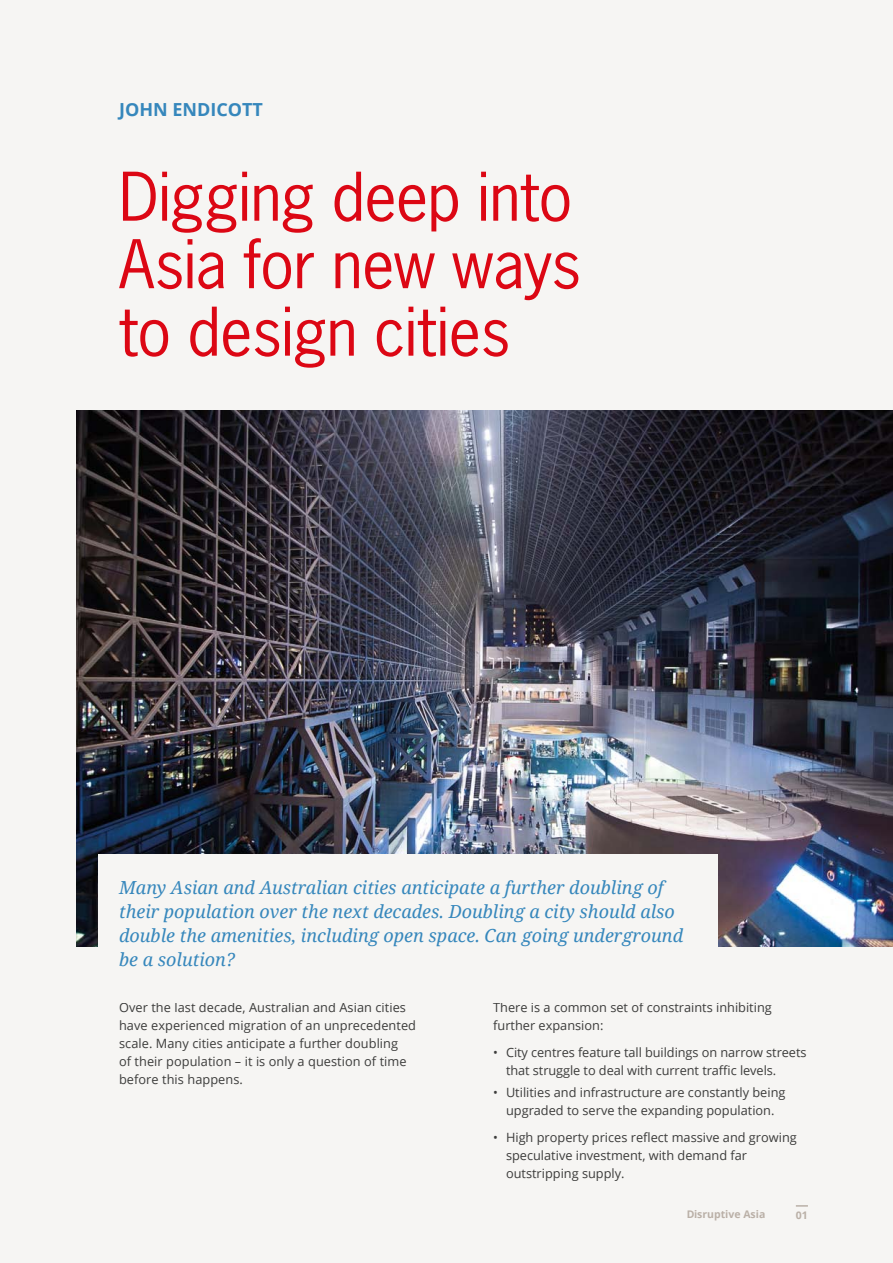
<style>
.page{position:relative;width:893px;height:1263px;background:#f6f5f3}
.page>*{position:absolute;margin:0;border:0;box-sizing:border-box;transform-origin:0 0}
.t1{font:63px/67.5px "News Gothic";letter-spacing:-.01em;color:#dc0714}
.t2{font:italic 18px/24px "Noto Serif";color:#3687bc}
.t3{font:700 18px "Open Sans";color:#3687bc}
.t4{font:12.75px/18px "Open Sans";color:#3c3c3b}
.t5{font:700 10.5px "Open Sans";color:#c1b8b0}
</style>
<div class="page">
<img style="left:77px;top:411px;width:816px;height:535px">
<div style="left:98px;top:854px;width:620px;height:148px;background:#f6f5f3"></div>
<svg style="left:796px;top:1205px;width:12px;height:1px"></svg>
<h2 class="t3" style="left:119px;top:97px;width:145px">JOHN ENDICOTT</h2>
<h1 class="t1" style="left:119px;top:163px;width:464px">Digging deep into<br>Asia for new ways to design cities</h1>
<h2 class="t2" style="left:119px;top:875px;width:565px">Many Asian and Australian cities anticipate a further doubling of their population over the next decades. Doubling a city should also double the amenities, including open space. Can going underground be a solution?</h2>
<p class="t4" style="left:119px;top:998px;width:299px">Over the last decade, Australian and Asian cities have experienced migration of an unprecedented scale. Many cities anticipate a further doubling<br>of their population – it is only a question of time before this happens.</p>
<p class="t4" style="left:493px;top:998px;width:280px">There is a common set of constraints inhibiting further expansion:</p>
<p class="t4" style="left:506px;top:1043px;width:302px;text-indent:-13px">• City centres feature tall buildings on narrow streets that struggle to deal with current traffic levels.</p>
<p class="t4" style="left:493px;top:1083px;width:294px;text-align:center">• Utilities and infrastructure are constantly being upgraded to serve the expanding population.</p>
<p class="t4" style="left:506px;top:1127px;width:292px;text-indent:-13px">• High property prices reflect massive and growing speculative investment, with demand far outstripping supply.</p>
<p class="t5" style="left:686px;top:1207px;width:81px">Disruptive Asia</p>
<p class="t5" style="left:796px;top:1208px;width:13px">01</p>
</div>
